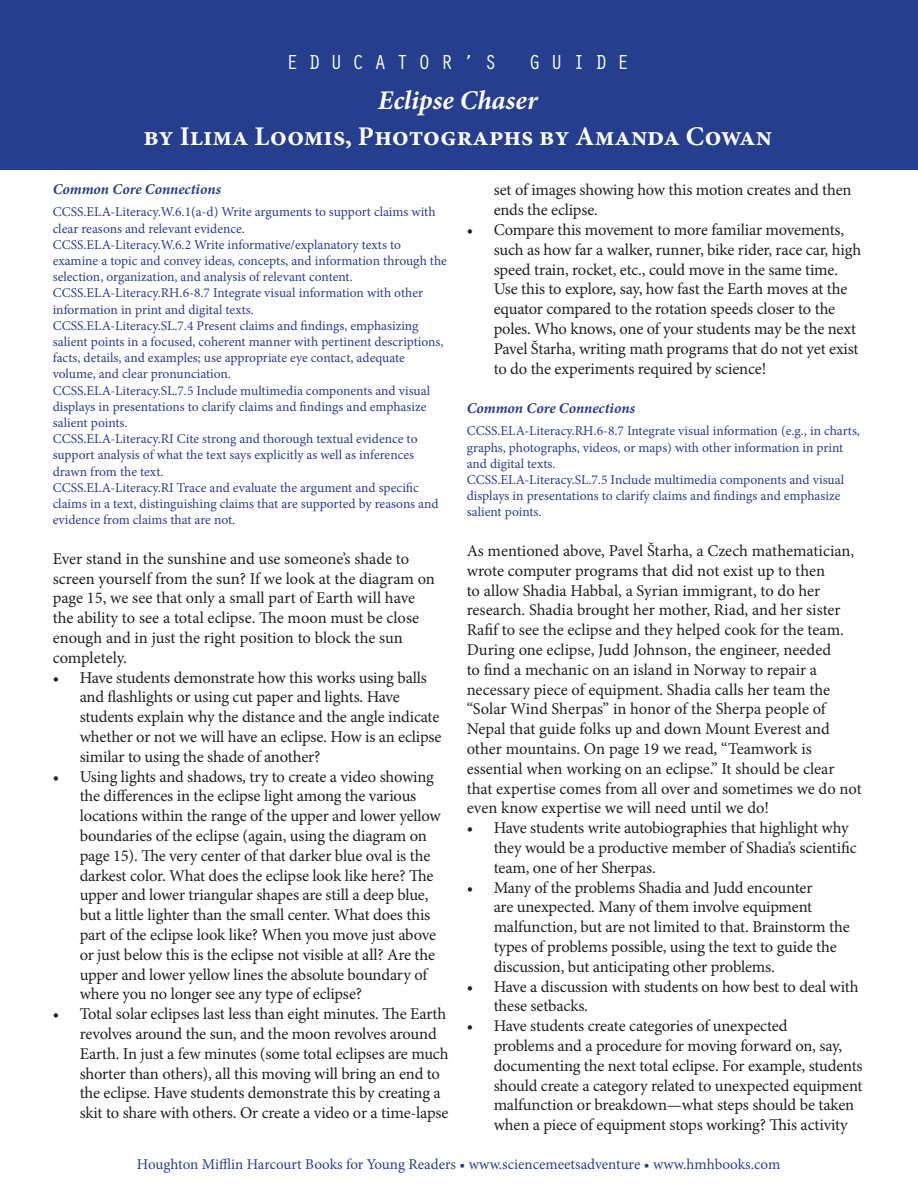
<style>
.page{position:relative;width:918px;height:1188px;background:#fff}
.page>*{position:absolute;margin:0;border:0;box-sizing:border-box;transform-origin:0 0}
.t1{font:700 27px "Minion Pro";color:#fff}
.t2{font:italic 700 27px "Minion Pro";letter-spacing:.005em;color:#fff}
.t3{font:21px "Orator Std";letter-spacing:.45em;color:#fff}
.t4{font:16.5px/19.8px "Minion Pro";letter-spacing:-.01em;color:#231f20}
.t5{font:15px "Minion Pro";color:#253f8e}
.t6{font:italic 700 15px "Minion Pro";letter-spacing:-.005em;color:#253f8e}
.t7{font:13.5px/16.2px "Minion Pro";color:#253f8e}
</style>
<div class="page">
<div style="left:0;top:0;width:918px;height:169px;background:#253f8e"></div>
<p class="t3" style="left:286px;top:47px;width:213px">EDUCATOR’S</p>
<p class="t3" style="left:529px;top:47px;width:102px">GUIDE</p>
<h1 class="t2" style="left:378px;top:81px;width:162px">Eclipse Chaser</h1>
<h1 class="t1" style="left:143px;top:117px;width:630px">by Ilima Loomis, Photographs by Amanda Cowan</h1>
<p class="t6" style="left:53px;top:179px;width:170px">Common Core Connections</p>
<p class="t7" style="left:53px;top:204px;width:396px">CCSS.ELA-Literacy.W.6.1(a-d) Write arguments to support claims with clear reasons and relevant evidence.<br>CCSS.ELA-Literacy.W.6.2 Write informative/explanatory texts to examine a topic and convey ideas, concepts, and information through the selection, organization, and analysis of relevant content.<br>CCSS.ELA-Literacy.RH.6-8.7 Integrate visual information with other information in print and digital texts.<br>CCSS.ELA-Literacy.SL.7.4 Present claims and findings, emphasizing salient points in a focused, coherent manner with pertinent descriptions, facts, details, and examples; use appropriate eye contact, adequate volume, and clear pronunciation.<br>CCSS.ELA-Literacy.SL.7.5 Include multimedia components and visual displays in presentations to clarify claims and findings and emphasize salient points.<br>CCSS.ELA-Literacy.RI Cite strong and thorough textual evidence to support analysis of what the text says explicitly as well as inferences drawn from the text.<br>CCSS.ELA-Literacy.RI Trace and evaluate the argument and specific claims in a text, distinguishing claims that are supported by reasons and evidence from claims that are not.</p>
<p class="t4" style="left:53px;top:549px;width:384px">Ever stand in the sunshine and use someone’s shade to screen yourself from the sun? If we look at the diagram on page 15, we see that only a small part of Earth will have the ability to see a total eclipse. The moon must be close enough and in just the right position to block the sun completely.</p>
<p class="t4" style="left:80px;top:668px;width:363px;text-indent:-27px">• Have students demonstrate how this works using balls and flashlights or using cut paper and lights. Have students explain why the distance and the angle indicate whether or not we will have an eclipse. How is an eclipse similar to using the shade of another?</p>
<p class="t4" style="left:80px;top:767px;width:363px;text-indent:-27px">• Using lights and shadows, try to create a video showing the differences in the eclipse light among the various locations within the range of the upper and lower yellow boundaries of the eclipse (again, using the diagram on page 15). The very center of that darker blue oval is the darkest color. What does the eclipse look like here? The upper and lower triangular shapes are still a deep blue, but a little lighter than the small center. What does this part of the eclipse look like? When you move just above or just below this is the eclipse not visible at all? Are the upper and lower yellow lines the absolute boundary of where you no longer see any type of eclipse?</p>
<p class="t4" style="left:80px;top:1004px;width:370px;text-indent:-27px">• Total solar eclipses last less than eight minutes. The Earth revolves around the sun, and the moon revolves around Earth. In just a few minutes (some total eclipses are much shorter than others), all this moving will bring an end to the eclipse. Have students demonstrate this by creating a skit to share with others. Or create a video or a time-lapse</p>
<p class="t4" style="left:494px;top:180px;width:359px">set of images showing how this motion creates and then ends the eclipse.</p>
<p class="t4" style="left:494px;top:220px;width:369px;text-indent:-27px">• Compare this movement to more familiar movements, such as how far a walker, runner, bike rider, race car, high speed train, rocket, etc., could move in the same time.<br>Use this to explore, say, how fast the Earth moves at the equator compared to the rotation speeds closer to the poles. Who knows, one of your students may be the next Pavel Štarha, writing math programs that do not yet exist to do the experiments required by science!</p>
<p class="t6" style="left:467px;top:398px;width:170px">Common Core Connections</p>
<p class="t7" style="left:467px;top:423px;width:395px">CCSS.ELA-Literacy.RH.6-8.7 Integrate visual information (e.g., in charts, graphs, photographs, videos, or maps) with other information in print and digital texts.<br>CCSS.ELA-Literacy.SL.7.5 Include multimedia components and visual displays in presentations to clarify claims and findings and emphasize salient points.</p>
<p class="t4" style="left:467px;top:541px;width:397px">As mentioned above, Pavel Štarha, a Czech mathematician, wrote computer programs that did not exist up to then<br>to allow Shadia Habbal, a Syrian immigrant, to do her research. Shadia brought her mother, Riad, and her sister Rafif to see the eclipse and they helped cook for the team.<br>During one eclipse, Judd Johnson, the engineer, needed<br>to find a mechanic on an island in Norway to repair a necessary piece of equipment. Shadia calls her team the “Solar Wind Sherpas” in honor of the Sherpa people of Nepal that guide folks up and down Mount Everest and other mountains. On page 19 we read, “Teamwork is essential when working on an eclipse.” It should be clear that expertise comes from all over and sometimes we do not even know expertise we will need until we do!</p>
<p class="t4" style="left:494px;top:818px;width:365px;text-indent:-27px">• Have students write autobiographies that highlight why they would be a productive member of Shadia’s scientific team, one of her Sherpas.</p>
<p class="t4" style="left:494px;top:877px;width:358px;text-indent:-27px">• Many of the problems Shadia and Judd encounter<br>are unexpected. Many of them involve equipment malfunction, but are not limited to that. Brainstorm the types of problems possible, using the text to guide the discussion, but anticipating other problems.</p>
<p class="t4" style="left:494px;top:976px;width:366px;text-indent:-27px">• Have a discussion with students on how best to deal with these setbacks.</p>
<p class="t4" style="left:494px;top:1016px;width:371px;text-indent:-27px">• Have students create categories of unexpected<br>problems and a procedure for moving forward on, say, documenting the next total eclipse. For example, students should create a category related to unexpected equipment malfunction or breakdown—what steps should be taken when a piece of equipment stops working? This activity</p>
<p class="t5" style="left:137px;top:1154px;width:645px">Houghton Mifflin Harcourt Books for Young Readers • www.sciencemeetsadventure • www.hmhbooks.com</p>
</div>
